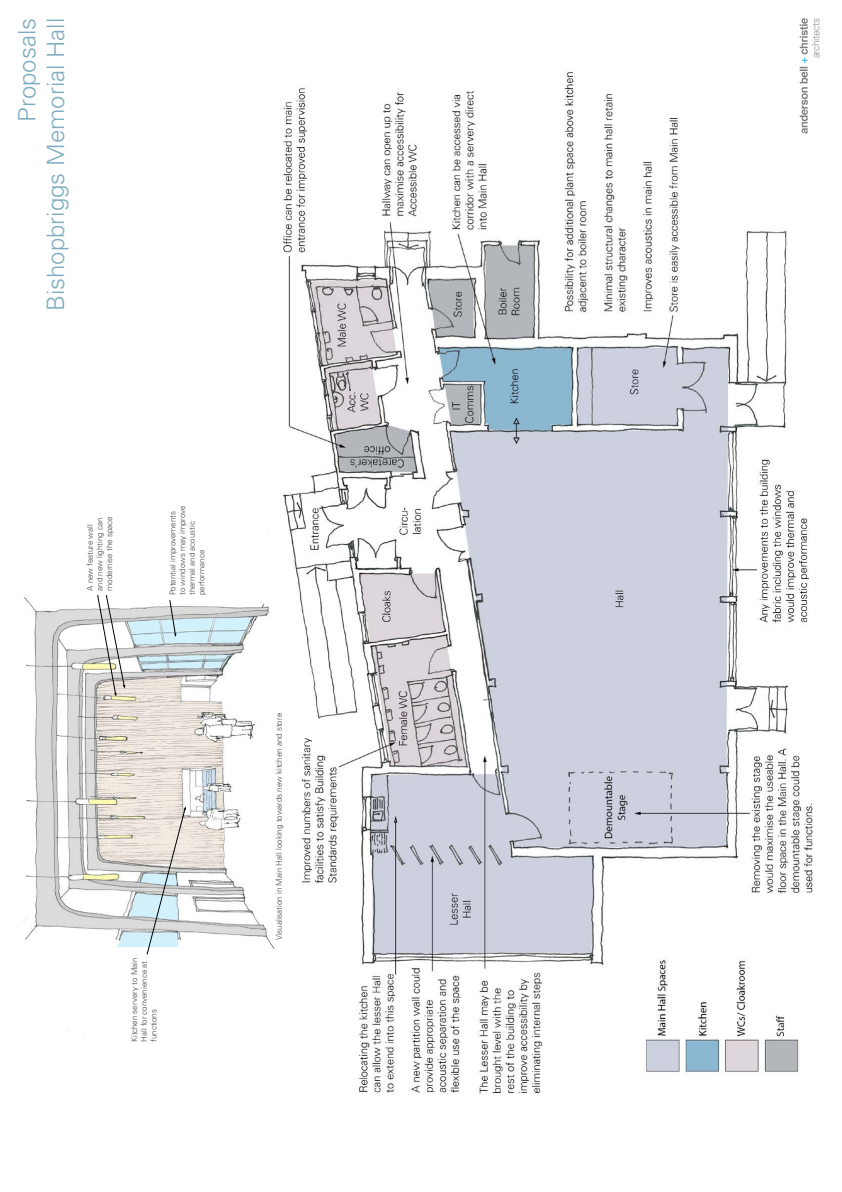
<style>
.page{position:relative;width:842px;height:1192px;background:#fff}
.page>*{position:absolute;margin:0;border:0;box-sizing:border-box;transform-origin:0 0}
.t1{font:300 24px/28.8px "Univers LT Std";color:#80adc0;text-align:right}
.t2{font:300 10.1px "Univers LT Std";letter-spacing:-.03em;color:#968f8e}
.t3{font:300 8px/9.6px "Univers LT Std";color:#4b4544}
</style>
<div class="page">
<img style="left:282px;top:70px;width:531px;height:1024px">
<img style="left:798px;top:18px;width:10px;height:128px">
<img style="left:23px;top:532px;width:252px;height:504px">
<svg style="left:146px;top:806px;width:40px;height:149px;background:#d6dbda"></svg>
<svg style="left:97px;top:594px;width:28px;height:102px"></svg>
<svg style="left:169px;top:600px;width:7px;height:37px"></svg>
<h1 class="t1" style="left:12px;top:311px;width:295px;rotate:-90deg">Proposals<br>Bishopbriggs Memorial Hall</h1>
<p class="t2" style="left:810px;top:58px;width:42px;rotate:-90deg">architects</p>
<p class="t3" style="left:85px;top:591px;width:76px;rotate:-90deg">A new feature wall and new lighting can modernise the space</p>
<p class="t3" style="left:168px;top:595px;width:91px;rotate:-90deg">Potential improvements to windows may improve thermal and acoustic performance</p>
<p class="t3" style="left:129px;top:1042px;width:86px;rotate:-90deg">Kitchen servery to Main<br>Hall for convenience at functions</p>
<p class="t3" style="left:274px;top:940px;width:229px;rotate:-90deg">Visualisation in Main Hall looking towards new kitchen and store</p>
</div>
